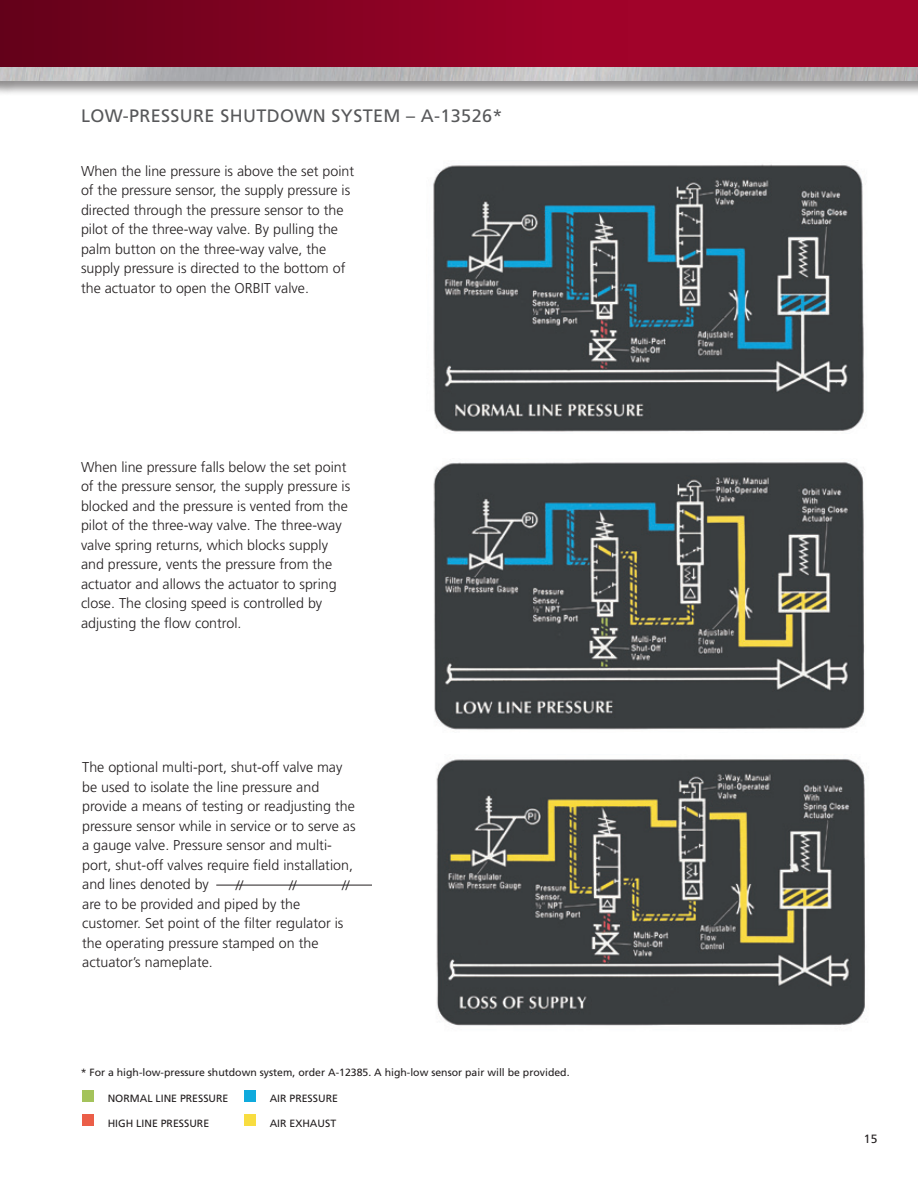
<style>
.page{position:relative;width:918px;height:1188px;background:#fff}
.page>*{position:absolute;margin:0;border:0;box-sizing:border-box;transform-origin:0 0}
.Title_2_CAPS{font:18px "Frutiger LT Std";letter-spacing:.02em;color:#57585a}
.Text{font:300 14.25px/19.5px "Frutiger LT Std";color:#231f20}
.Text-2{font:300 13.5px "Frutiger LT Std";color:#231f20}
.t1{font:12px "Frutiger LT Std";color:#231f20}
.Notes{font:10.5px "Frutiger LT Std";color:#231f20}
</style>
<div class="page">
<div style="left:82px;top:1090px;width:12px;height:12px;background:#a4c35b"></div>
<div style="left:244px;top:1090px;width:12px;height:12px;background:#0faadd"></div>
<div style="left:244px;top:1114px;width:12px;height:12px;background:#f8dd40"></div>
<div style="left:82px;top:1114px;width:12px;height:12px;background:#eb5e48"></div>
<img style="left:433px;top:164px;width:431px;height:268px">
<img style="left:436px;top:758px;width:429px;height:268px">
<img style="left:433px;top:462px;width:432px;height:268px">
<hr style="left:216px;top:885px;width:156px;height:1px;background:#231f20">
<div style="left:0;top:0;width:918px;height:68px;background:#a1032a"></div>
<div style="left:0;top:0;width:628px;height:68px;background:linear-gradient(to right,#64021a,#a4022a)"></div>
<div style="left:0;top:66px;width:918px;height:30px;background:#231f20;opacity:.5"></div>
<img style="left:0;top:68px;width:918px;height:13px">
<p class="Title_2_CAPS" style="left:81px;top:105px;width:423px">LOW-PRESSURE SHUTDOWN SYSTEM – A-13526*</p>
<p class="Text" style="left:81px;top:161px;width:275px">When the line pressure is above the set point of the pressure sensor, the supply pressure is directed through the pressure sensor to the pilot of the three-way valve. By pulling the palm button on the three-way valve, the supply pressure is directed to the bottom of the actuator to open the ORBIT valve.</p>
<p class="Text" style="left:81px;top:457px;width:271px">When line pressure falls below the set point of the pressure sensor, the supply pressure is blocked and the pressure is vented from the pilot of the three-way valve. The three-way valve spring returns, which blocks supply and pressure, vents the pressure from the actuator and allows the actuator to spring close. The closing speed is controlled by adjusting the flow control.</p>
<p class="Text" style="left:82px;top:758px;width:275px">The optional multi-port, shut-off valve may be used to isolate the line pressure and provide a means of testing or readjusting the pressure sensor while in service or to serve as a gauge valve. Pressure sensor and multi&shy;port, shut-off valves require field installation, and lines denoted by<br>are to be provided and piped by the customer. Set point of the filter regulator is the operating pressure stamped on the actuator’s nameplate.</p>
<p class="Text-2" style="left:236px;top:877px;width:9px">//</p>
<p class="Text-2" style="left:289px;top:877px;width:9px">//</p>
<p class="Text-2" style="left:342px;top:877px;width:9px">//</p>
<p class="Notes" style="left:81px;top:1067px;width:490px">* For a high-low-pressure shutdown system, order A-12385. A high-low sensor pair will be provided.</p>
<p class="Notes" style="left:108px;top:1092px;width:122px">NORMAL LINE PRESSURE</p>
<p class="Notes" style="left:270px;top:1092px;width:70px">AIR PRESSURE</p>
<p class="Notes" style="left:108px;top:1117px;width:103px">HIGH LINE PRESSURE</p>
<p class="Notes" style="left:270px;top:1117px;width:68px">AIR EXHAUST</p>
<p class="t1" style="left:864px;top:1132px;width:15px">15</p>
</div>
